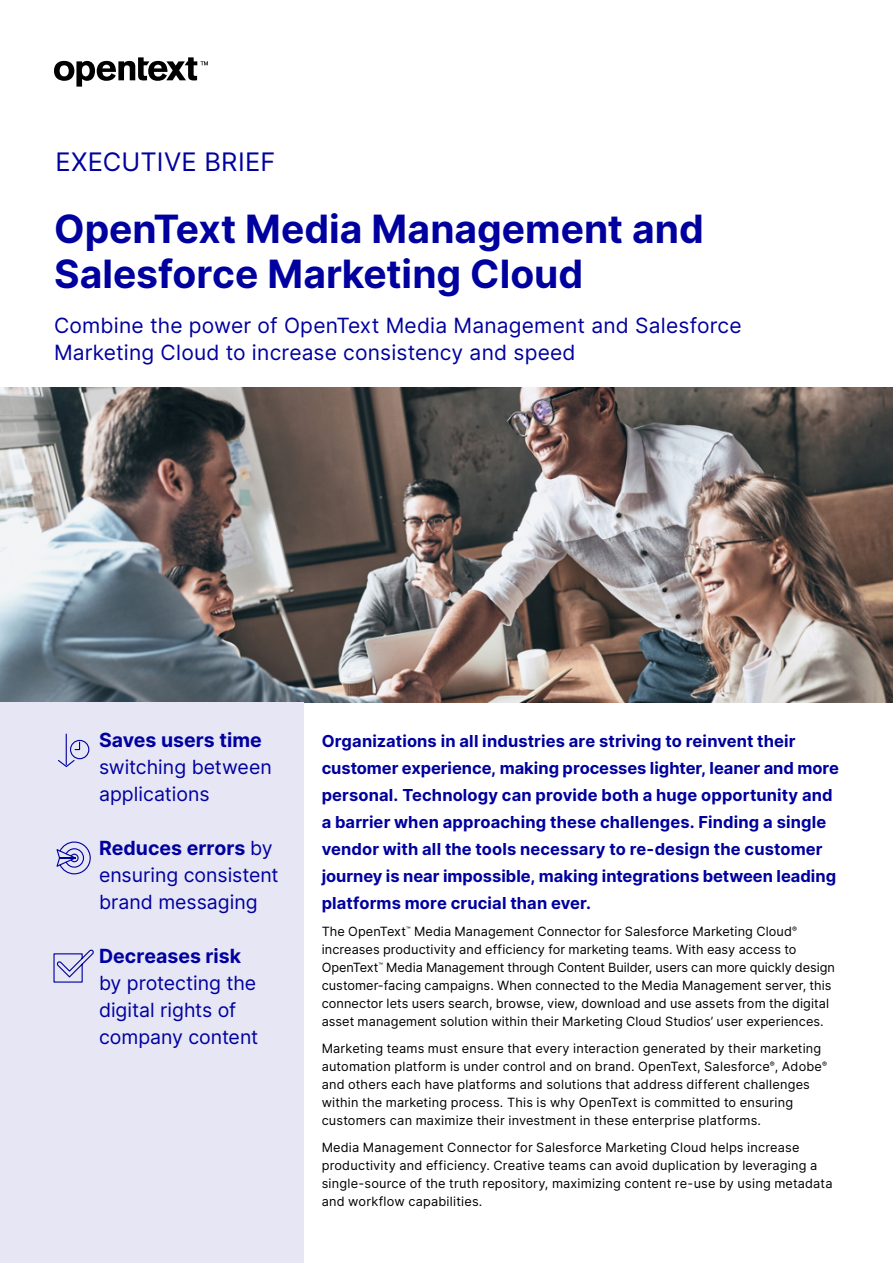
<style>
.page{position:relative;width:893px;height:1263px;background:#fff}
.page>*{position:absolute;margin:0;border:0;box-sizing:border-box;transform-origin:0 0}
.t1{font:700 39px/45px "Inter";color:#00009f}
.Document_type{font:25.5px "Inter";letter-spacing:.01em;color:#00009f}
.t2{font:21px/27px "Inter";letter-spacing:.01em;color:#00009f}
.Sidebar_Stat{font:19.5px/27px "Inter";color:#00009f}
.Introduction_Paragra{font:700 16.5px/27px "Inter";letter-spacing:.005em;color:#00009f}
.Body{font:12.75px/18px "Inter";letter-spacing:.01em;color:#000}
.s1{font-weight:700}
</style>
<div class="page">
<svg style="left:54px;top:57px;width:154px;height:30px"></svg>
<img style="left:0;top:387px;width:893px;height:315px">
<div style="left:0;top:702px;width:304px;height:561px;background:#e6e6f5"></div>
<svg style="left:58px;top:733px;width:32px;height:34px"></svg>
<svg style="left:56px;top:841px;width:35px;height:34px"></svg>
<svg style="left:53px;top:949px;width:41px;height:34px"></svg>
<p class="Document_type" style="left:55px;top:143px;width:221px">EXECUTIVE BRIEF</p>
<h1 class="t1" style="left:54px;top:205px;width:651px">OpenText Media Management and<br>Salesforce Marketing Cloud</h1>
<h2 class="t2" style="left:54px;top:311px;width:689px">Combine the power of OpenText Media Management and Salesforce<br>Marketing Cloud to increase consistency and speed</h2>
<p class="Sidebar_Stat" style="left:99px;top:726px;width:174px"><span class="s1">Saves users time </span>switching between applications</p>
<p class="Sidebar_Stat" style="left:99px;top:834px;width:181px"><span class="s1">Reduces errors</span> by ensuring consistent brand messaging</p>
<p class="Sidebar_Stat" style="left:99px;top:942px;width:161px"><span class="s1">Decreases risk </span>by protecting the digital rights of company content</p>
<p class="Introduction_Paragra" style="left:322px;top:727px;width:519px">Organizations in all industries are striving to reinvent their customer experience, making processes lighter, leaner and more personal. Technology can provide both a huge opportunity and a barrier when approaching these challenges. Finding a single vendor with all the tools necessary to re-design the customer journey is near impossible, making integrations between leading platforms more crucial than ever.</p>
<p class="Body" style="left:322px;top:922px;width:515px">The OpenText<sup>™</sup> Media Management Connector for Salesforce Marketing Cloud<sup>® </sup>increases productivity and efficiency for marketing teams. With easy access to OpenText<sup>™</sup> Media Management through Content Builder, users can more quickly design customer-facing campaigns. When connected to the Media Management server, this connector lets users search, browse, view, download and use assets from the digital asset management solution within their Marketing Cloud Studios’ user experiences.</p>
<p class="Body" style="left:322px;top:1039px;width:507px">Marketing teams must ensure that every interaction generated by their marketing automation platform is under control and on brand. OpenText, Salesforce<sup>®</sup>, Adobe<sup>® </sup>and others each have platforms and solutions that address different challenges within the marketing process. This is why OpenText is committed to ensuring customers can maximize their investment in these enterprise platforms.</p>
<p class="Body" style="left:322px;top:1138px;width:512px">Media Management Connector for Salesforce Marketing Cloud helps increase productivity and efficiency. Creative teams can avoid duplication by leveraging a single-source of the truth repository, maximizing content re-use by using metadata and workflow capabilities.</p>
</div>
